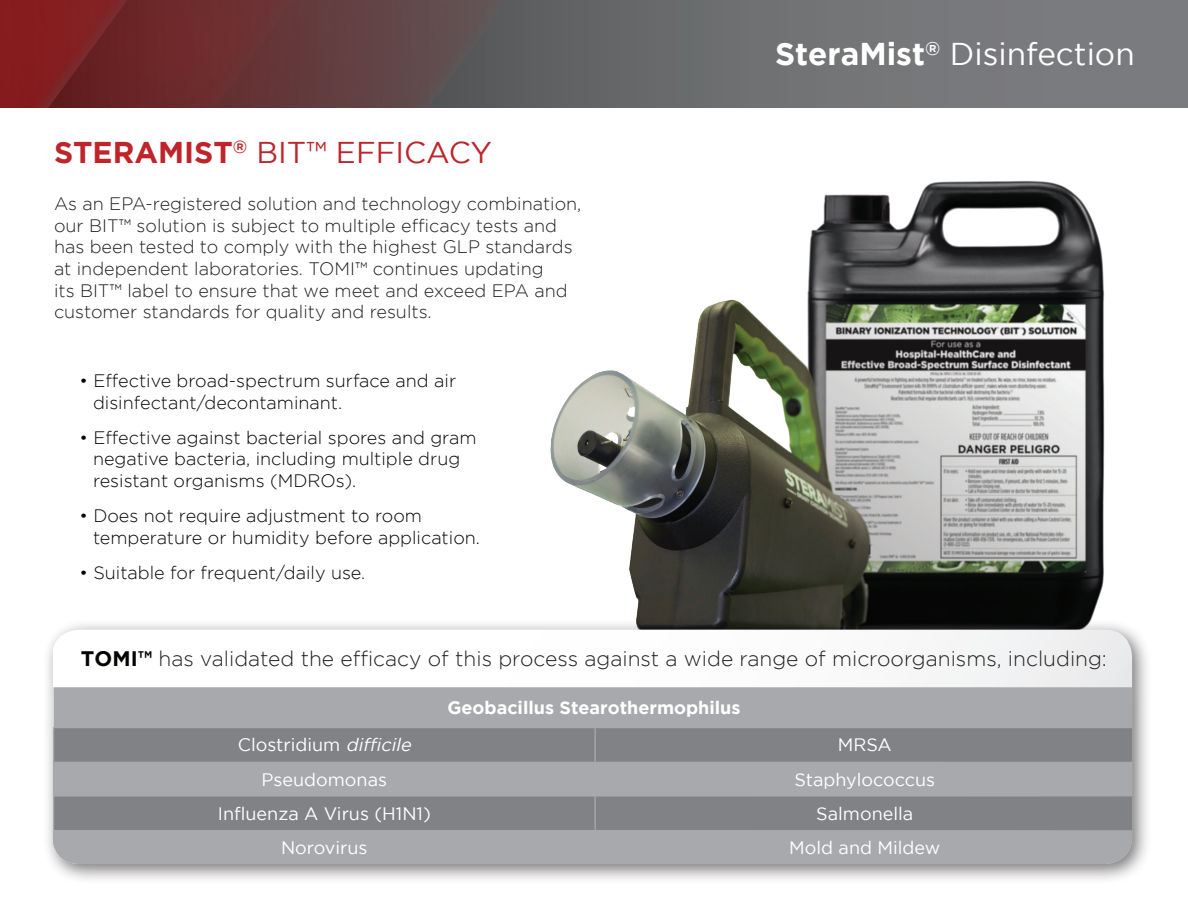
<style>
.page{position:relative;width:1188px;height:918px;background:#fff}
.page>*{position:absolute;margin:0;border:0;box-sizing:border-box;transform-origin:0 0}
.t1{font:31.5px "Gotham";color:#fff}
.t2{font:30px "Gotham";color:#be2429}
.t3{font:300 21px "Gotham";color:#231f20}
.t4{font:300 18px/21.6px "Gotham";color:#231f20}
.t5{font:300 18px/21.6px "Gotham";color:#040503}
.t6{font:18px "Gotham";color:#fff}
.t7{font:700 18px "Gotham";color:#fff}
.s1{font-weight:700}
.s2{font-weight:700;color:#040503}
.s3{font-style:italic}
</style>
<div class="page">
<div style="left:0;top:0;width:1188px;height:107px;background:#77797c"></div>
<div style="left:0;top:0;width:740px;height:107px;background:#fff;opacity:.75"></div>
<img style="left:550px;top:180px;width:555px;height:439px">
<div style="left:42px;top:619px;width:1110px;height:265px;background:#231f20;opacity:.6"></div>
<svg style="left:53px;top:630px;width:1079px;height:97px"></svg>
<div style="left:54px;top:689px;width:1078px;height:175px;background:#a8a9ad"></div>
<svg style="left:54px;top:728px;width:1078px;height:103px;background:#8d8f92"></svg>
<hr style="left:54px;top:687px;width:541px;height:2px;background:#a7a9ac">
<hr style="left:595px;top:687px;width:537px;height:2px;background:#a7a9ac">
<hr style="left:53px;top:727px;width:542px;height:1px;background:#a7a9ac">
<hr style="left:53px;top:728px;width:1px;height:34px;background:#a7a9ac">
<hr style="left:595px;top:727px;width:537px;height:1px;background:#a7a9ac">
<hr style="left:594px;top:728px;width:2px;height:34px;background:#a7a9ac">
<hr style="left:53px;top:762px;width:1px;height:34px;background:#a7a9ac">
<hr style="left:594px;top:762px;width:2px;height:34px;background:#a7a9ac">
<hr style="left:53px;top:796px;width:1px;height:35px;background:#a7a9ac">
<hr style="left:594px;top:796px;width:2px;height:35px;background:#a7a9ac">
<hr style="left:53px;top:831px;width:1px;height:33px;background:#a7a9ac">
<hr style="left:594px;top:831px;width:2px;height:33px;background:#a7a9ac">
<hr style="left:53px;top:864px;width:542px;height:1px;background:#a7a9ac">
<hr style="left:595px;top:864px;width:537px;height:1px;background:#a7a9ac">
<p class="t2" style="left:54px;top:136px;width:440px"><span class="s1">STERAMIST</span><sup>®</sup> BIT™ EFFICACY</p>
<p class="t4" style="left:54px;top:193px;width:529px">As an EPA-registered solution and technology combination, our BIT™ solution is subject to multiple efficacy tests and has been tested to comply with the highest GLP standards at independent laboratories. TOMI™ continues updating<br>its BIT™ label to ensure that we meet and exceed EPA and customer standards for quality and results.</p>
<p class="t5" style="left:93px;top:370px;width:365px;text-indent:-13px">• Effective broad-spectrum surface and air disinfectant/decontaminant.</p>
<p class="t5" style="left:93px;top:426px;width:385px;text-indent:-14px">• Effective against bacterial spores and gram negative bacteria, including multiple drug resistant organisms (MDROs).</p>
<p class="t5" style="left:93px;top:505px;width:389px;text-indent:-14px">• Does not require adjustment to room temperature or humidity before application.</p>
<p class="t5" style="left:80px;top:561px;width:287px">• Suitable for frequent/daily use.</p>
<h1 class="t1" style="left:775px;top:37px;width:361px"><span class="s1">SteraMist</span><sup>®</sup> Disinfection</h1>
<p class="t3" style="left:81px;top:647px;width:1028px"><span class="s2">TOMI™</span> has validated the efficacy of this process against a wide range of microorganisms, including:</p>
<p class="t7" style="left:447px;top:698px;width:295px">Geobacillus Stearothermophilus</p>
<p class="t6" style="left:238px;top:735px;width:179px">Clostridium <span class="s3">difficile</span></p>
<p class="t6" style="left:838px;top:735px;width:56px">MRSA</p>
<p class="t6" style="left:262px;top:769px;width:127px">Pseudomonas</p>
<p class="t6" style="left:794px;top:769px;width:142px">Staphylococcus</p>
<p class="t6" style="left:218px;top:804px;width:214px">Influenza A Virus (H1N1)</p>
<p class="t6" style="left:816px;top:804px;width:99px">Salmonella</p>
<p class="t6" style="left:281px;top:838px;width:88px">Norovirus</p>
<p class="t6" style="left:789px;top:838px;width:152px">Mold and Mildew</p>
</div>
